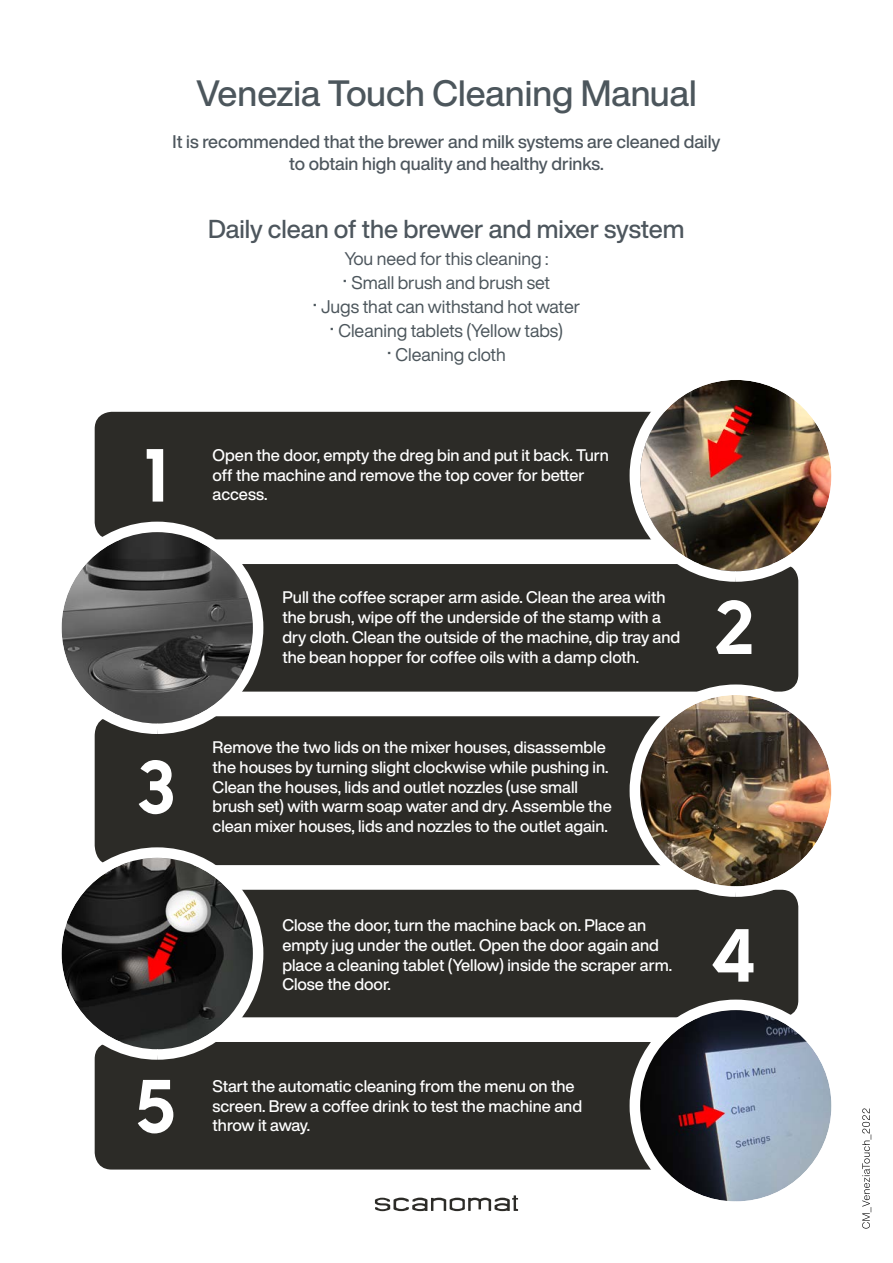
<style>
.page{position:relative;width:893px;height:1263px;background:#fff}
.page>*{position:absolute;margin:0;border:0;box-sizing:border-box;transform-origin:0 0}
.t1{font:900 75px "Solomon";color:#fff}
.t2{font:500 36px "Helvetica Now Display";color:#4c565c}
.t3{font:500 25.5px "Helvetica Now Display";letter-spacing:-.005em;color:#4d565d}
.t4{font:18px/24px "Helvetica Now Display";color:#4c565c;text-align:center}
.t5{font:500 18px/21.6px "Helvetica Now Display";color:#4d565d;text-align:center}
.t6{font:500 16.5px/19.8px "Helvetica Now Display";color:#fff}
.s1{color:#4d565d}
.s2{font-size:22.5px}
</style>
<div class="page">
<div style="left:95px;top:412px;width:703px;height:127px;background:#2c2b27;border-radius:17px"></div>
<div style="left:95px;top:564px;width:703px;height:128px;background:#2c2b27;border-radius:17px"></div>
<div style="left:95px;top:716px;width:703px;height:149px;background:#2c2b27"></div>
<div style="left:95px;top:1042px;width:703px;height:127px;background:#2c2b27;border-radius:17px"></div>
<div style="left:95px;top:890px;width:703px;height:127px;background:#2c2b27;border-radius:17px"></div>
<img style="left:62px;top:532px;width:191px;height:191px;border-radius:96px">
<div style="left:51px;top:522px;width:212px;height:212px;border:10px solid #fff;border-radius:50%"></div>
<img style="left:640px;top:380px;width:191px;height:191px;border-radius:96px">
<div style="left:630px;top:369px;width:212px;height:213px;border:10px solid #fff;border-radius:50%"></div>
<img style="left:62px;top:858px;width:191px;height:191px;border-radius:96px">
<div style="left:51px;top:847px;width:212px;height:213px;border:10px solid #fff;border-radius:50%"></div>
<img style="left:640px;top:695px;width:191px;height:191px;border-radius:96px">
<div style="left:630px;top:684px;width:212px;height:213px;border:10px solid #fff;border-radius:50%"></div>
<img style="left:640px;top:1010px;width:191px;height:191px;border-radius:96px">
<div style="left:630px;top:999px;width:212px;height:213px;border:10px solid #fff;border-radius:50%"></div>
<svg style="left:375px;top:1195px;width:143px;height:16px"></svg>
<svg style="left:862px;top:1108px;width:9px;height:120px"></svg>
<h2 class="t2" style="left:196px;top:68px;width:502px">Venezia Touch Cleaning Manual</h2>
<p class="t5" style="left:173px;top:131px;width:549px">It is recommended that the brewer and milk systems are cleaned daily to obtain high quality and healthy drinks.</p>
<h3 class="t3" style="left:208px;top:211px;width:478px">Daily clean of the brewer and mixer system</h3>
<h1 class="t1" style="left:145px;top:431px;width:25px">1</h1>
<h1 class="t1" style="left:137px;top:743px;width:43px">3</h1>
<h1 class="t1" style="left:135px;top:1062px;width:44px">5</h1>
<p class="t4" style="left:313px;top:246px;width:269px"><span class="s1">You need for this cleaning :<br></span><span class="s2">·</span> Small brush and brush set<br><span class="s2">·</span> Jugs that can withstand hot water <span class="s2">·</span> Cleaning tablets (Yellow tabs)<br><span class="s2">·</span> Cleaning cloth</p>
<p class="t6" style="left:213px;top:445px;width:398px">Open the door, empty the dreg bin and put it back. Turn off the machine and remove the top cover for better access.</p>
<p class="t6" style="left:282px;top:587px;width:400px">Pull the coffee scraper arm aside. Clean the area with the brush, wipe off the underside of the stamp with a dry cloth. Clean the outside of the machine, dip tray and the bean hopper for coffee oils with a damp cloth.</p>
<p class="t6" style="left:213px;top:737px;width:401px">Remove the two lids on the mixer houses, disassemble the houses by turning slight clockwise while pushing in.<br>Clean the houses, lids and outlet nozzles (use small brush set) with warm soap water and dry. Assemble the clean mixer houses, lids and nozzles to the outlet again.</p>
<h1 class="t1" style="left:715px;top:583px;width:43px">2</h1>
<p class="t6" style="left:282px;top:915px;width:391px">Close the door, turn the machine back on. Place an empty jug under the outlet. Open the door again and place a cleaning tablet (Yellow) inside the scraper arm.<br>Close the door.</p>
<h1 class="t1" style="left:712px;top:911px;width:46px">4</h1>
<p class="t6" style="left:213px;top:1076px;width:371px">Start the automatic cleaning from the menu on the screen. Brew a coffee drink to test the machine and throw it away.</p>
</div>
